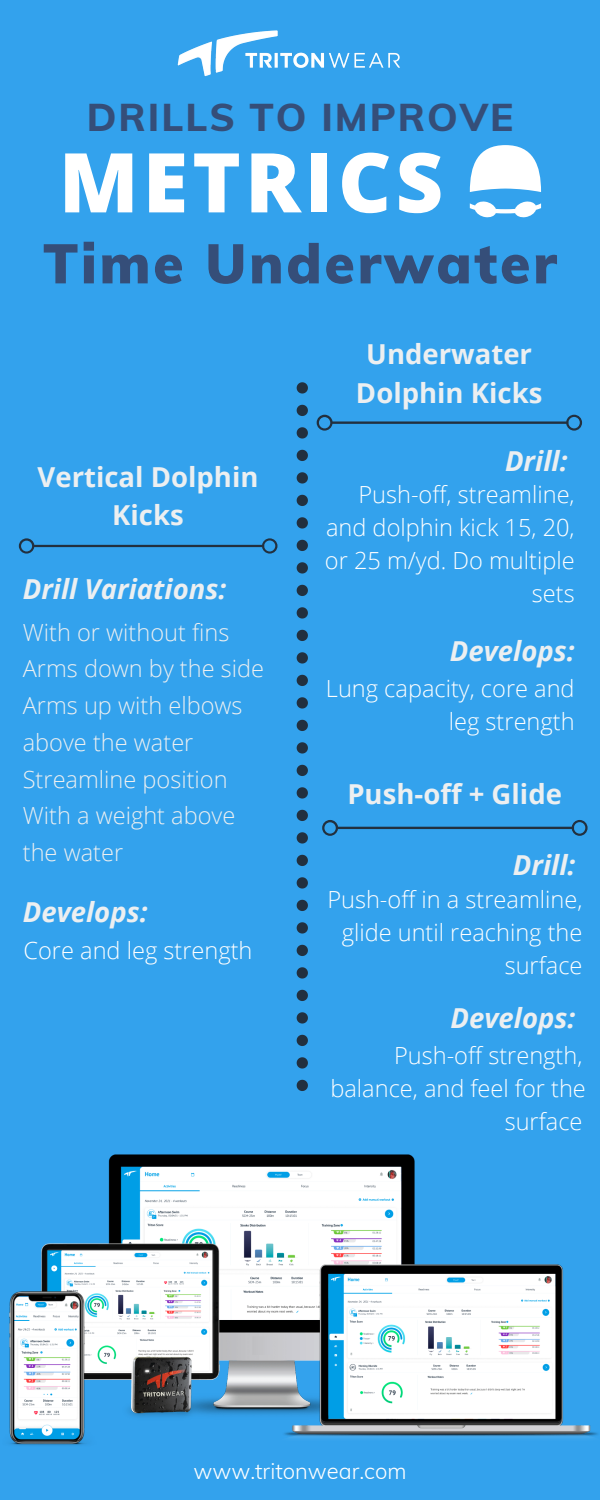
<style>
.page{position:relative;width:600px;height:1500px;background:#33a2ed}
.page>*{position:absolute;margin:0;border:0;box-sizing:border-box;transform-origin:0 0}
.t1{font:800 82.5px "Open Sans";letter-spacing:.05em;color:#fff}
.t2{font:900 55px "Muli";letter-spacing:.05em;color:#354e79}
.t3{font:800 38.7px "Muli";letter-spacing:.05em;color:#354e79}
.t4{font:700 27.5px/38.2px "Open Sans";color:#eceff1;text-align:center}
.t5{font:italic 700 27.5px "Open Sans";color:#eceff1}
.t6{font:300 23.6px/33px "Open Sans";color:#fff;text-align:right}
.t7{font:300 23.6px/36.8px "Open Sans";color:#eceff1}
.t8{font:300 22px "Muli";color:#fff}
</style>
<div class="page">
<svg style="left:19px;top:538px;width:258px;height:16px"></svg>
<svg style="left:317px;top:415px;width:265px;height:16px"></svg>
<svg style="left:322px;top:820px;width:266px;height:16px"></svg>
<svg style="left:296px;top:382px;width:12px;height:703px"></svg>
<svg style="left:470px;top:145px;width:71px;height:73px"></svg>
<img style="left:177px;top:30px;width:223px;height:47px">
<img style="left:9px;top:1085px;width:589px;height:360px">
<h3 class="t3" style="left:87px;top:92px;width:428px">DRILLS TO IMPROVE</h3>
<h1 class="t1" style="left:59px;top:124px;width:386px">METRICS</h1>
<h2 class="t2" style="left:43px;top:228px;width:515px">Time Underwater</h2>
<p class="t4" style="left:38px;top:457px;width:222px">Vertical Dolphin<br>Kicks</p>
<p class="t5" style="left:23px;top:569px;width:205px">Drill Variations:</p>
<p class="t7" style="left:23px;top:613px;width:243px">With or without fins<br>Arms down by the side<br>Arms up with elbows above the water<br>Streamline position<br>With a weight above the water</p>
<p class="t5" style="left:23px;top:893px;width:126px">Develops:</p>
<p class="t6" style="left:24px;top:933px;width:231px">Core and leg strength</p>
<p class="t4" style="left:356px;top:335px;width:188px">Underwater<br>Dolphin Kicks</p>
<p class="t5" style="left:505px;top:441px;width:64px">Drill:</p>
<p class="t6" style="left:325px;top:477px;width:251px">Push-off, streamline, and dolphin kick 15, 20, or 25 m/yd. Do multiple sets</p>
<p class="t5" style="left:450px;top:632px;width:126px">Develops:</p>
<p class="t6" style="left:326px;top:671px;width:250px">Lung capacity, core and leg strength</p>
<p class="t4" style="left:347px;top:774px;width:216px">Push-off + Glide</p>
<p class="t5" style="left:513px;top:846px;width:64px">Drill:</p>
<p class="t6" style="left:327px;top:882px;width:257px">Push-off in a streamline, glide until reaching the surface</p>
<p class="t5" style="left:451px;top:998px;width:126px">Develops:</p>
<p class="t6" style="left:330px;top:1038px;width:257px">Push-off strength, balance, and feel for the surface</p>
<p class="t8" style="left:193px;top:1457px;width:215px">www.tritonwear.com</p>
</div>
